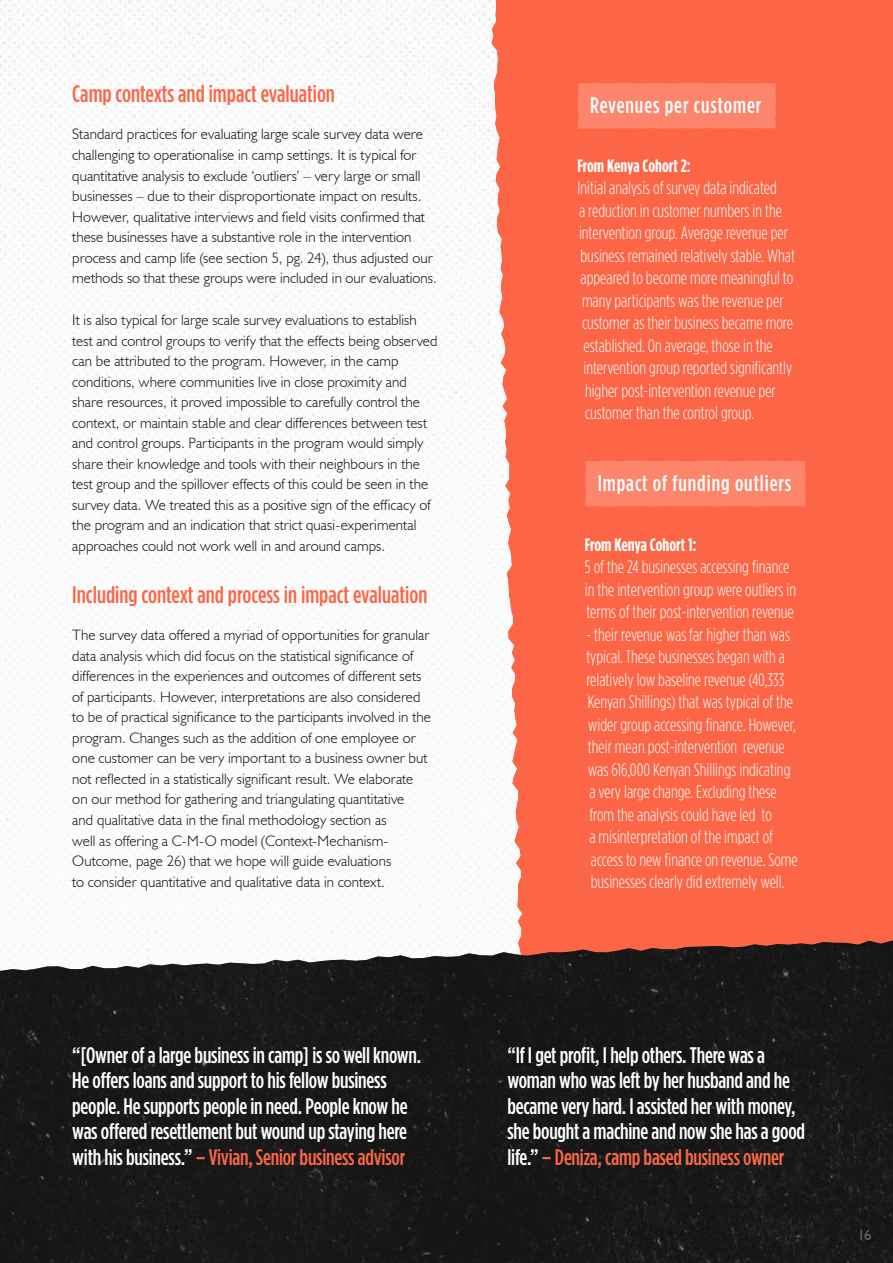
<style>
.page{position:relative;width:893px;height:1263px;background:#fff}
.page>*{position:absolute;margin:0;border:0;box-sizing:border-box;transform-origin:0 0}
.t1{font:500 24px "Gotham Condensed";color:#fc6647}
.t2{font:500 22.5px/25.5px "Gotham Condensed";letter-spacing:-.01em;color:#fff}
.t3{font:500 22.5px "Gotham Condensed";letter-spacing:.04em;color:#fff}
.t4{font:300 18px/22.5px "Gotham Condensed";color:#fff}
.t5{font:700 18px "Gotham Condensed";letter-spacing:-.005em;color:#fff}
.t6{font:300 15px/20.5px "Humanist 521 BT";letter-spacing:.005em;color:#121212}
.t7{font:15px "Humanist 521 BT";color:#656565}
.s1{color:#fc6647}
</style>
<div class="page">
<img style="left:0;top:0;width:492px;height:940px">
<div style="left:492px;top:0;width:401px;height:940px;background:#fc6647"></div>
<div style="left:585px;top:460px;width:221px;height:47px;background:#fd856c"></div>
<div style="left:577px;top:83px;width:199px;height:46px;background:#fd856c"></div>
<img style="left:0;top:941px;width:893px;height:322px">
<h1 class="t1" style="left:72px;top:80px;width:264px">Camp contexts and impact evaluation</h1>
<p class="t6" style="left:72px;top:124px;width:366px">Standard practices for evaluating large scale survey data were challenging to operationalise in camp settings. It is typical for quantitative analysis to exclude ‘outliers’ – very large or small businesses – due to their disproportionate impact on results.<br>However, qualitative interviews and field visits confirmed that these businesses have a substantive role in the intervention process and camp life (see section 5, pg. 24), thus adjusted our methods so that these groups were included in our evaluations.</p>
<p class="t6" style="left:72px;top:309px;width:367px">It is also typical for large scale survey evaluations to establish test and control groups to verify that the effects being observed can be attributed to the program. However, in the camp conditions, where communities live in close proximity and share resources, it proved impossible to carefully control the context, or maintain stable and clear differences between test and control groups. Participants in the program would simply share their knowledge and tools with their neighbours in the test group and the spillover effects of this could be seen in the survey data. We treated this as a positive sign of the efficacy of the program and an indication that strict quasi-experimental approaches could not work well in and around camps.</p>
<h1 class="t1" style="left:72px;top:580px;width:357px">Including context and process in impact evaluation</h1>
<p class="t6" style="left:72px;top:624px;width:360px">The survey data offered a myriad of opportunities for granular data analysis which did focus on the statistical significance of differences in the experiences and outcomes of different sets of participants. However, interpretations are also considered to be of practical significance to the participants involved in the program. Changes such as the addition of one employee or one customer can be very important to a business owner but not reflected in a statistically significant result. We elaborate on our method for gathering and triangulating quantitative<br>and qualitative data in the final methodology section as<br>well as offering a C-M-O model (Context-Mechanism-Outcome, page 26) that we hope will guide evaluations<br>to consider quantitative and qualitative data in context.</p>
<h2 class="t3" style="left:590px;top:93px;width:173px">Revenues per customer</h2>
<p class="t5" style="left:578px;top:155px;width:115px">From Kenya Cohort 2:</p>
<p class="t4" style="left:578px;top:177px;width:201px">Initial analysis of survey data indicated</p>
<p class="t4" style="left:579px;top:199px;width:205px">a reduction in customer numbers in the</p>
<p class="t4" style="left:579px;top:222px;width:210px">intervention group. Average revenue per</p>
<p class="t4" style="left:580px;top:244px;width:216px">business remained relatively stable. What</p>
<p class="t4" style="left:580px;top:267px;width:214px">appeared to become more meaningful to</p>
<p class="t4" style="left:582px;top:289px;width:203px">many participants was the revenue per</p>
<p class="t4" style="left:582px;top:312px;width:213px">customer as their business became more</p>
<p class="t4" style="left:583px;top:334px;width:191px">established. On average, those in the</p>
<p class="t4" style="left:583px;top:357px;width:210px">intervention group reported significantly</p>
<p class="t4" style="left:585px;top:379px;width:192px">higher post-intervention revenue per</p>
<p class="t4" style="left:585px;top:402px;width:171px">customer than the control group.</p>
<h2 class="t3" style="left:598px;top:470px;width:195px">Impact of funding outliers</h2>
<p class="t5" style="left:585px;top:534px;width:113px">From Kenya Cohort 1:</p>
<p class="t4" style="left:585px;top:555px;width:213px">5 of the 24 businesses accessing finance in the intervention group were outliers in terms of their post-intervention revenue</p>
<p class="t4" style="left:586px;top:623px;width:213px">- their revenue was far higher than was typical. These businesses began with a relatively low baseline revenue (40,333<br>Kenyan Shillings) that was typical of the wider group accessing finance. However, their mean post-intervention revenue was 616,000 Kenyan Shillings indicating a very large change. Excluding these from the analysis could have led to<br>a misinterpretation of the impact of access to new finance on revenue. Some businesses clearly did extremely well.</p>
<p class="t2" style="left:72px;top:1042px;width:351px">“[Owner of a large business in camp] is so well known.<br>He offers loans and support to his fellow business people. He supports people in need. People know he was offered resettlement but wound up staying here with his business.” <span class="s1">– Vivian, Senior business advisor</span></p>
<h2 class="t2" style="left:507px;top:1042px;width:299px">“If I get profit, I help others. There was a woman who was left by her husband and he became very hard. I assisted her with money, she bought a machine and now she has a good life.” <span class="s1">– Deniza, camp based business owner</span></h2>
<p class="t7" style="left:857px;top:1226px;width:16px">16</p>
</div>
